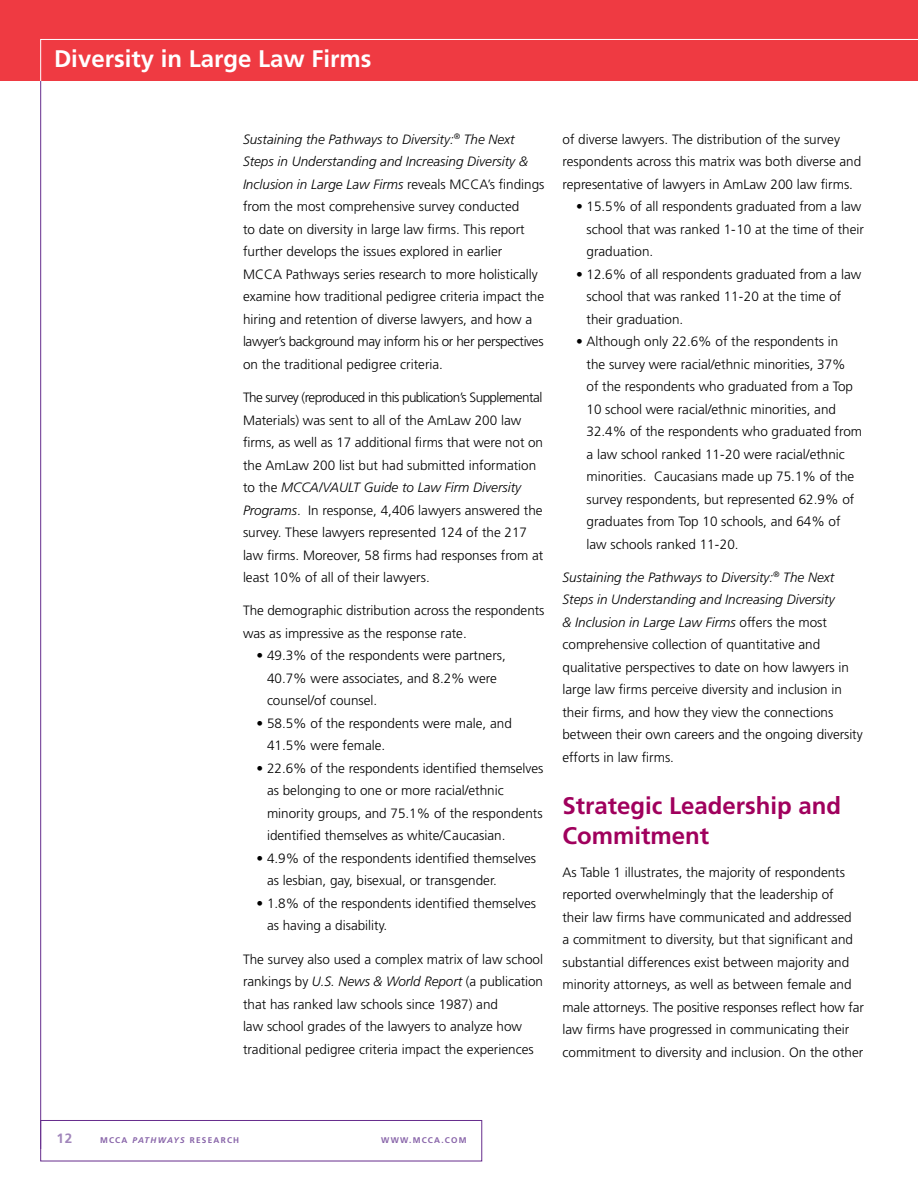
<style>
.page{position:relative;width:918px;height:1188px;background:#fff}
.page>*{position:absolute;margin:0;border:0;box-sizing:border-box;transform-origin:0 0}
.t1{font:700 24px/30px "Frutiger";color:#a0005d}
.t2{font:700 24px "Frutiger";color:#fff}
.t3{font:300 13.5px/22.5px "Frutiger";color:#000}
.t4{font:700 13.5px "Frutiger";color:#a186bb}
.t5{font:700 8.25px "Frutiger";letter-spacing:.15em;color:#8763a8}
.s1{font-style:italic}
</style>
<div class="page">
<div style="left:0;top:0;width:918px;height:81px;background:#ef3a42"></div>
<svg style="left:40px;top:39px;width:878px;height:42px"></svg>
<h1 class="t2" style="left:54px;top:44px;width:319px">Diversity in Large Law Firms</h1>
<p class="t3" style="left:243px;top:128px;width:303px"><span class="s1">Sustaining the Pathways to Diversity:</span><sup>®</sup> <span class="s1">The Next Steps in Understanding and Increasing Diversity &amp; Inclusion in Large Law Firms</span> reveals MCCA’s findings from the most comprehensive survey conducted<br>to date on diversity in large law firms. This report further develops the issues explored in earlier MCCA Pathways series research to more holistically examine how traditional pedigree criteria impact the hiring and retention of diverse lawyers, and how a lawyer’s background may inform his or her perspectives on the traditional pedigree criteria.</p>
<p class="t3" style="left:243px;top:386px;width:302px">The survey (reproduced in this publication’s Supplemental Materials) was sent to all of the AmLaw 200 law firms, as well as 17 additional firms that were not on the AmLaw 200 list but had submitted information to the <span class="s1">MCCA/VAULT Guide to Law Firm Diversity Programs</span>. In response, 4,406 lawyers answered the survey. These lawyers represented 124 of the 217 law firms. Moreover, 58 firms had responses from at least 10% of all of their lawyers.</p>
<p class="t3" style="left:243px;top:599px;width:303px">The demographic distribution across the respondents was as impressive as the response rate.</p>
<p class="t3" style="left:267px;top:644px;width:240px;text-indent:-11px">• 49.3% of the respondents were partners,<br>40.7% were associates, and 8.2% were counsel/of counsel.</p>
<p class="t3" style="left:267px;top:712px;width:246px;text-indent:-11px">• 58.5% of the respondents were male, and<br>41.5% were female.</p>
<p class="t3" style="left:267px;top:757px;width:278px;text-indent:-11px">• 22.6% of the respondents identified themselves as belonging to one or more racial/ethnic minority groups, and 75.1% of the respondents identified themselves as white/Caucasian.</p>
<p class="t3" style="left:267px;top:847px;width:271px;text-indent:-11px">• 4.9% of the respondents identified themselves as lesbian, gay, bisexual, or transgender.</p>
<p class="t3" style="left:267px;top:892px;width:271px;text-indent:-11px">• 1.8% of the respondents identified themselves as having a disability.</p>
<p class="t3" style="left:243px;top:948px;width:302px">The survey also used a complex matrix of law school rankings by <span class="s1">U.S. News &amp; World Report</span> (a publication that has ranked law schools since 1987) and<br>law school grades of the lawyers to analyze how traditional pedigree criteria impact the experiences</p>
<p class="t3" style="left:563px;top:128px;width:300px">of diverse lawyers. The distribution of the survey respondents across this matrix was both diverse and representative of lawyers in AmLaw 200 law firms.</p>
<p class="t3" style="left:587px;top:195px;width:279px;text-indent:-11px">• 15.5% of all respondents graduated from a law school that was ranked 1-10 at the time of their graduation.</p>
<p class="t3" style="left:587px;top:263px;width:276px;text-indent:-11px">• 12.6% of all respondents graduated from a law school that was ranked 11-20 at the time of their graduation.</p>
<p class="t3" style="left:587px;top:330px;width:277px;text-indent:-11px">• Although only 22.6% of the respondents in<br>the survey were racial/ethnic minorities, 37%<br>of the respondents who graduated from a Top 10 school were racial/ethnic minorities, and 32.4% of the respondents who graduated from a law school ranked 11-20 were racial/ethnic minorities. Caucasians made up 75.1% of the survey respondents, but represented 62.9% of graduates from Top 10 schools, and 64% of law schools ranked 11-20.</p>
<p class="t3" style="left:563px;top:566px;width:302px"><span class="s1">Sustaining the Pathways to Diversity:</span><sup>®</sup> <span class="s1">The Next Steps in Understanding and Increasing Diversity<br>&amp; Inclusion in Large Law Firms</span> offers the most comprehensive collection of quantitative and qualitative perspectives to date on how lawyers in large law firms perceive diversity and inclusion in their firms, and how they view the connections between their own careers and the ongoing diversity efforts in law firms.</p>
<h1 class="t1" style="left:562px;top:790px;width:280px">Strategic Leadership and<br>Commitment</h1>
<p class="t3" style="left:562px;top:861px;width:303px">As Table 1 illustrates, the majority of respondents reported overwhelmingly that the leadership of<br>their law firms have communicated and addressed<br>a commitment to diversity, but that significant and substantial differences exist between majority and minority attorneys, as well as between female and male attorneys. The positive responses reflect how far law firms have progressed in communicating their commitment to diversity and inclusion. On the other</p>
<p class="t4" style="left:57px;top:1131px;width:17px">12</p>
<p class="t5" style="left:100px;top:1135px;width:121px">MCCA <span class="s1">PATHWAYS</span> Researc</p>
<p class="t5" style="left:233px;top:1135px;width:7px">h</p>
<p class="t5" style="left:381px;top:1135px;width:87px">www.MCCA.COM</p>
</div>
